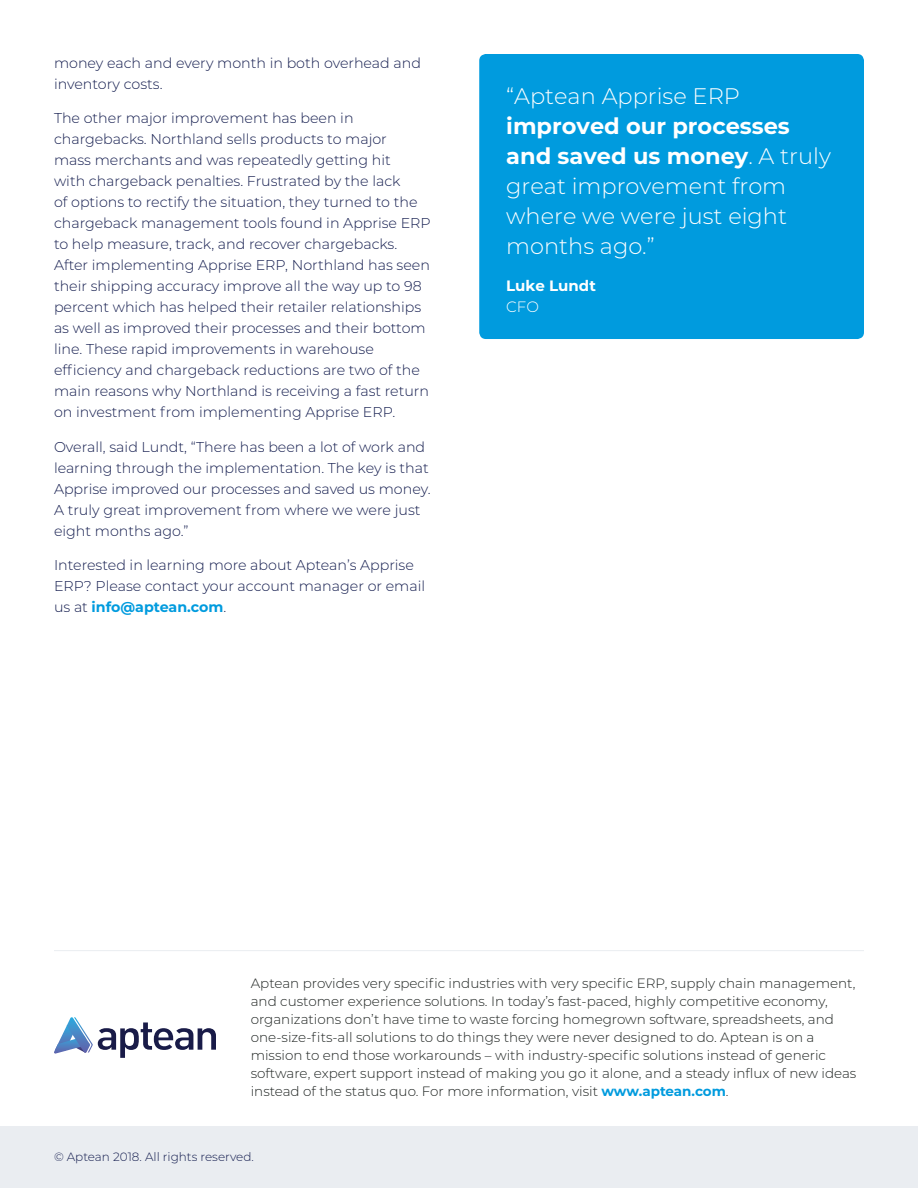
<style>
.page{position:relative;width:918px;height:1188px;background:#fff}
.page>*{position:absolute;margin:0;border:0;box-sizing:border-box;transform-origin:0 0}
.t1{font:300 22.5px/30px "Montserrat";color:#fff}
.t2{font:700 15px "Montserrat";color:#fff}
.t3{font:300 15px "Montserrat";color:#fff}
.t4{font:300 14.25px/21px "Montserrat";color:#131c4e}
.t5{font:300 13.5px/18px "Montserrat";color:#1e2321}
.t6{font:300 12px "Montserrat";color:#131c4e}
.s1{font-weight:700;color:#009bde}
.s2{font-weight:700}
</style>
<div class="page">
<div style="left:0;top:1126px;width:918px;height:62px;background:#eaedf1"></div>
<svg style="left:54px;top:1017px;width:162px;height:41px"></svg>
<hr style="left:54px;top:950px;width:810px;height:1px;background:#eaedf1">
<div style="left:479px;top:54px;width:385px;height:285px;background:#009bde;border-radius:7px"></div>
<p class="t4" style="left:54px;top:52px;width:369px">money each and every month in both overhead and inventory costs.</p>
<p class="t4" style="left:54px;top:107px;width:378px">The other major improvement has been in chargebacks. Northland sells products to major<br>mass merchants and was repeatedly getting hit<br>with chargeback penalties. Frustrated by the lack<br>of options to rectify the situation, they turned to the chargeback management tools found in Apprise ERP to help measure, track, and recover chargebacks.<br>After implementing Apprise ERP, Northland has seen their shipping accuracy improve all the way up to 98 percent which has helped their retailer relationships as well as improved their processes and their bottom line. These rapid improvements in warehouse efficiency and chargeback reductions are two of the main reasons why Northland is receiving a fast return on investment from implementing Apprise ERP.</p>
<p class="t4" style="left:54px;top:436px;width:378px">Overall, said Lundt, “There has been a lot of work and learning through the implementation. The key is that Apprise improved our processes and saved us money.<br>A truly great improvement from where we were just eight months ago.”</p>
<p class="t4" style="left:54px;top:554px;width:373px">Interested in learning more about Aptean’s Apprise<br>ERP? Please contact your account manager or email us at <span class="s1">info@aptean.com</span>.</p>
<h1 class="t1" style="left:506px;top:81px;width:235px">“Aptean Apprise ERP</h1>
<h1 class="t1" style="left:506px;top:111px;width:326px"><span class="s2">improved our processes and saved us money</span>. A truly great improvement from where we were just eight months ago.”</h1>
<p class="t2" style="left:506px;top:275px;width:91px">Luke Lundt</p>
<p class="t3" style="left:506px;top:297px;width:34px">CFO</p>
<p class="t5" style="left:251px;top:974px;width:607px">Aptean provides very specific industries with very specific ERP, supply chain management, and customer experience solutions. In today’s fast-paced, highly competitive economy, organizations don’t have time to waste forcing homegrown software, spreadsheets, and one-size-fits-all solutions to do things they were never designed to do. Aptean is on a mission to end those workarounds – with industry-specific solutions instead of generic software, expert support instead of making you go it alone, and a steady influx of new ideas instead of the status quo. For more information, visit <span class="s1">www.aptean.com</span>.</p>
<p class="t6" style="left:54px;top:1149px;width:201px">© Aptean 2018. All rights reserved.</p>
</div>
